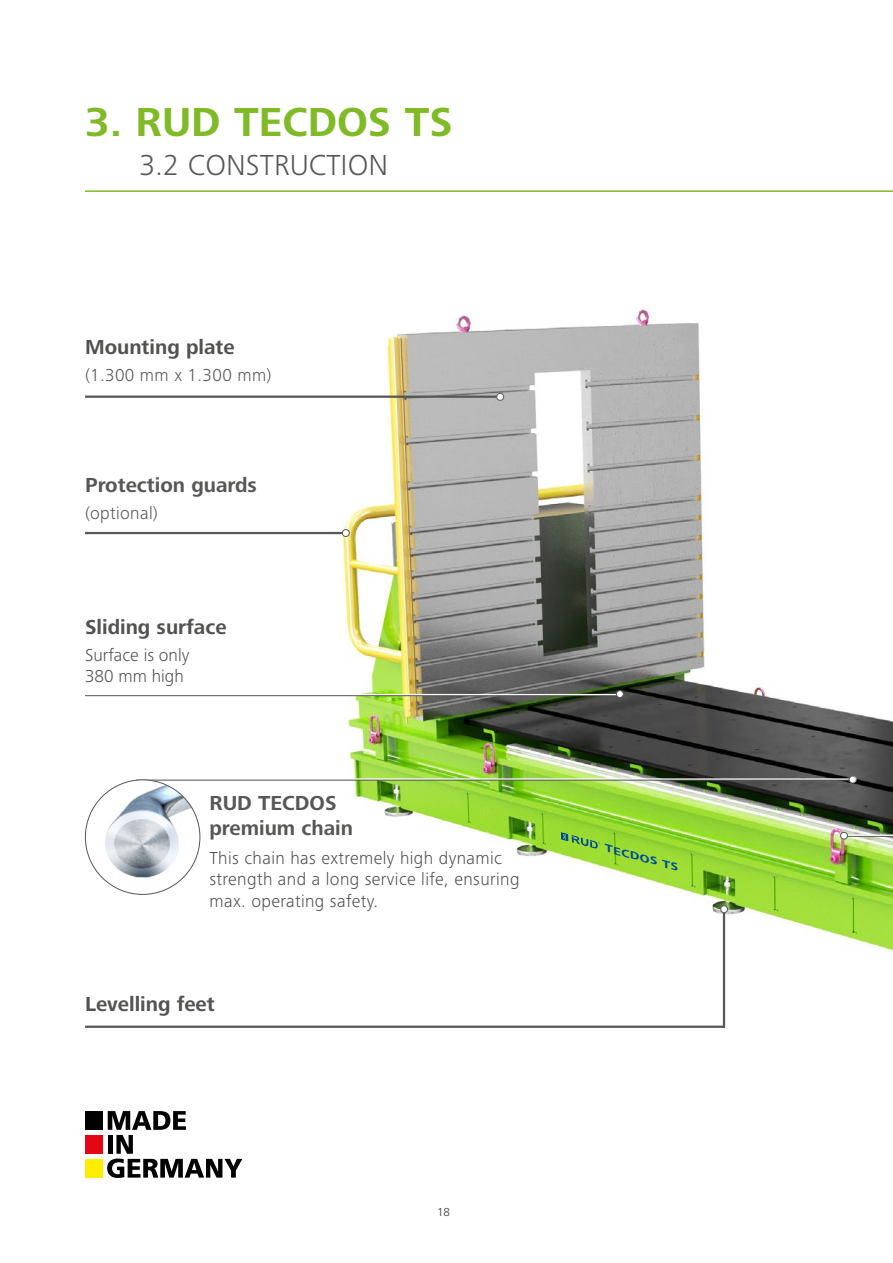
<style>
.page{position:relative;width:893px;height:1263px;background:#fff}
.page>*{position:absolute;margin:0;border:0;box-sizing:border-box;transform-origin:0 0}
.t1{font:700 42px "Frutiger Next LTW1 G";color:#80ba27}
.t2{font:300 30px "Frutiger Next LTW1 G";color:#575756}
.t3{font:700 21px "Frutiger Next LTW1 G";color:#525251}
.t4{font:700 21px/25.2px "Frutiger Next LTW1 G";color:#575756}
.t5{font:300 18px/21.6px "Frutiger Next LTW1 G";letter-spacing:.02em;color:#525251}
.t6{font:300 18px "Frutiger Next LTW1 G";letter-spacing:.02em;color:#575756}
.t7{font:300 18px/21.6px "Frutiger Next LTW1 G";color:#525251}
.t8{font:12px "Frutiger Next LTW1 G";color:#525251}
.t9{font:italic 700 10.65px "Frutiger Next LTW1 G";color:#00489a;scale:1.31 1}
</style>
<div class="page">
<img style="left:317px;top:309px;width:576px;height:719px">
<svg style="left:561px;top:832px;width:39px;height:17px"></svg>
<hr style="left:136px;top:778px;width:715px;height:3px;background:#fff">
<div style="left:849px;top:776px;width:7px;height:7px;background:#fff;border-radius:50%"></div>
<div style="left:849px;top:776px;width:7px;height:7px;border:1px solid #fff;border-radius:50%"></div>
<img style="left:85px;top:780px;width:115px;height:114px;border-radius:57px">
<hr style="left:85px;top:532px;width:262px;height:2px;background:#575756">
<div style="left:342px;top:530px;width:7px;height:6px;background:#fff;border-radius:50%"></div>
<div style="left:342px;top:529px;width:7px;height:7px;border:1px solid #575756;border-radius:50%"></div>
<div style="left:85px;top:1111px;width:18px;height:19px;background:#000"></div>
<div style="left:85px;top:1135px;width:18px;height:19px;background:#e30613"></div>
<svg style="left:107px;top:1111px;width:135px;height:67px"></svg>
<div style="left:85px;top:1159px;width:18px;height:18px;background:#ffed00"></div>
<hr style="left:85px;top:396px;width:413px;height:2px;background:#575756">
<div style="left:497px;top:393px;width:7px;height:7px;background:#fff;border-radius:50%"></div>
<div style="left:496px;top:393px;width:8px;height:7px;border:1px solid #575756;border-radius:50%"></div>
<hr style="left:85px;top:1025px;width:639px;height:3px;background:#575756">
<hr style="left:723px;top:909px;width:2px;height:119px;background:#575756">
<div style="left:721px;top:906px;width:7px;height:7px;background:#fff;border-radius:50%"></div>
<div style="left:721px;top:906px;width:7px;height:7px;border:1px solid #575756;border-radius:50%"></div>
<hr style="left:845px;top:834px;width:48px;height:3px;background:#fff">
<div style="left:840px;top:832px;width:8px;height:7px;background:#fff;border-radius:3px"></div>
<div style="left:840px;top:832px;width:8px;height:7px;border:1px solid #575756;border-radius:3px"></div>
<hr style="left:85px;top:190px;width:808px;height:2px;background:#80ba27">
<hr style="left:85px;top:694px;width:533px;height:2px;background:#fff">
<div style="left:616px;top:690px;width:7px;height:7px;background:#fff;border-radius:50%"></div>
<div style="left:616px;top:690px;width:7px;height:7px;border:1px solid #575756;border-radius:50%"></div>
<h1 class="t1" style="left:85px;top:98px;width:369px">3. RUD TECDOS TS</h1>
<h2 class="t2" style="left:139px;top:148px;width:250px">3.2 CONSTRUCTION</h2>
<p class="t3" style="left:85px;top:335px;width:151px">Mounting plate</p>
<p class="t6" style="left:85px;top:364px;width:188px">(1.300 mm x 1.300 mm)</p>
<p class="t4" style="left:85px;top:473px;width:173px">Protection guards</p>
<p class="t6" style="left:85px;top:503px;width:74px">(optional)</p>
<p class="t3" style="left:85px;top:615px;width:143px">Sliding surface</p>
<p class="t7" style="left:85px;top:644px;width:106px">Surface is only<br>380 mm high</p>
<p class="t4" style="left:209px;top:791px;width:145px">RUD TECDOS premium chain</p>
<p class="t5" style="left:209px;top:847px;width:312px">This chain has extremely high dynamic strength and a long service life, ensuring max. operating safety.</p>
<p class="t3" style="left:85px;top:992px;width:131px">Levelling feet</p>
<p class="t8" style="left:437px;top:1205px;width:15px">18</p>
<p class="t9" style="left:608px;top:842px;width:59px;rotate:15deg">TECDOS TS</p>
</div>
